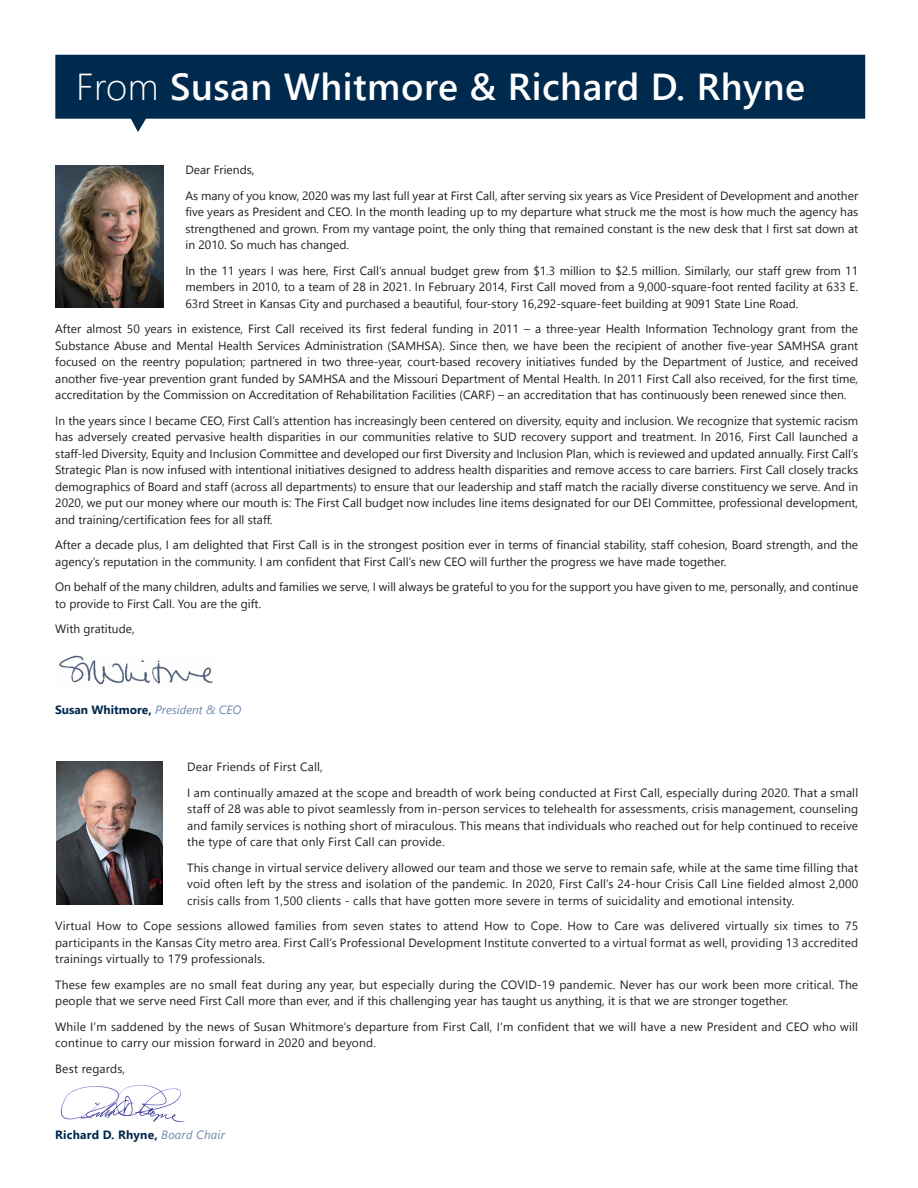
<style>
.page{position:relative;width:918px;height:1188px;background:#fff}
.page>*{position:absolute;margin:0;border:0;box-sizing:border-box;transform-origin:0 0}
.t1{font:600 37.5px "Segoe UI";letter-spacing:.015em;color:#fff}
.t2{font:12px/16.5px "Segoe UI";color:#231f20;text-align:justify}
.t3{font:700 12px "Segoe UI";color:#00294e}
.s1{font-weight:300}
.s2{font-weight:400;font-style:italic;color:#7188ad}
</style>
<div class="page">
<svg style="left:55px;top:55px;width:810px;height:77px;fill:#00294e"></svg>
<img style="left:60px;top:1085px;width:126px;height:37px">
<img style="left:56px;top:762px;width:107px;height:142px">
<img style="left:59px;top:655px;width:154px;height:30px">
<img style="left:56px;top:166px;width:107px;height:142px">
<h1 class="t1" style="left:76px;top:58px;width:730px"><span class="s1">From</span> Susan Whitmore &amp; Richard D. Rhyne</h1>
<p class="t2" style="left:185px;top:157px;width:674px;line-height:25.5px">Dear Friends,<br>As many of you know, 2020 was my last full year at First Call, after serving six years as Vice President of Development and another</p>
<p class="t2" style="left:185px;top:203px;width:674px">five years as President and CEO. In the month leading up to my departure what struck me the most is how much the agency has strengthened and grown. From my vantage point, the only thing that remained constant is the new desk that I first sat down at in 2010. So much has changed.</p>
<p class="t2" style="left:185px;top:262px;width:674px">In the 11 years I was here, First Call’s annual budget grew from $1.3 million to $2.5 million. Similarly, our staff grew from 11 members in 2010, to a team of 28 in 2021. In February 2014, First Call moved from a 9,000-square-foot rented facility at 633 E.<br>63rd Street in Kansas City and purchased a beautiful, four-story 16,292-square-feet building at 9091 State Line Road.</p>
<p class="t2" style="left:55px;top:320px;width:805px">After almost 50 years in existence, First Call received its first federal funding in 2011 – a three-year Health Information Technology grant from the Substance Abuse and Mental Health Services Administration (SAMHSA). Since then, we have been the recipient of another five-year SAMHSA grant focused on the reentry population; partnered in two three-year, court-based recovery initiatives funded by the Department of Justice, and received another five-year prevention grant funded by SAMHSA and the Missouri Department of Mental Health. In 2011 First Call also received, for the first time, accreditation by the Commission on Accreditation of Rehabilitation Facilities (CARF) – an accreditation that has continuously been renewed since then.</p>
<p class="t2" style="left:55px;top:412px;width:805px">In the years since I became CEO, First Call’s attention has increasingly been centered on diversity, equity and inclusion. We recognize that systemic racism has adversely created pervasive health disparities in our communities relative to SUD recovery support and treatment. In 2016, First Call launched a staff-led Diversity, Equity and Inclusion Committee and developed our first Diversity and Inclusion Plan, which is reviewed and updated annually. First Call’s Strategic Plan is now infused with intentional initiatives designed to address health disparities and remove access to care barriers. First Call closely tracks demographics of Board and staff (across all departments) to ensure that our leadership and staff match the racially diverse constituency we serve. And in 2020, we put our money where our mouth is: The First Call budget now includes line items designated for our DEI Committee, professional development, and training/certification fees for all staff.</p>
<p class="t2" style="left:55px;top:536px;width:805px">After a decade plus, I am delighted that First Call is in the strongest position ever in terms of financial stability, staff cohesion, Board strength, and the agency’s reputation in the community. I am confident that First Call’s new CEO will further the progress we have made together.</p>
<p class="t2" style="left:55px;top:578px;width:805px">On behalf of the many children, adults and families we serve, I will always be grateful to you for the support you have given to me, personally, and continue to provide to First Call. You are the gift.</p>
<p class="t2" style="left:55px;top:620px;width:81px">With gratitude,</p>
<p class="t3" style="left:55px;top:701px;width:188px">Susan Whitmore, <span class="s2">President &amp; CEO</span></p>
<p class="t2" style="left:187px;top:754px;width:673px;line-height:25.5px">Dear Friends of First Call,<br>I am continually amazed at the scope and breadth of work being conducted at First Call, especially during 2020. That a small</p>
<p class="t2" style="left:187px;top:800px;width:673px">staff of 28 was able to pivot seamlessly from in-person services to telehealth for assessments, crisis management, counseling and family services is nothing short of miraculous. This means that individuals who reached out for help continued to receive the type of care that only First Call can provide.</p>
<p class="t2" style="left:187px;top:859px;width:673px">This change in virtual service delivery allowed our team and those we serve to remain safe, while at the same time filling that void often left by the stress and isolation of the pandemic. In 2020, First Call’s 24-hour Crisis Call Line fielded almost 2,000 crisis calls from 1,500 clients - calls that have gotten more severe in terms of suicidality and emotional intensity.</p>
<p class="t2" style="left:55px;top:917px;width:805px">Virtual How to Cope sessions allowed families from seven states to attend How to Cope. How to Care was delivered virtually six times to 75 participants in the Kansas City metro area. First Call’s Professional Development Institute converted to a virtual format as well, providing 13 accredited trainings virtually to 179 professionals.</p>
<p class="t2" style="left:55px;top:976px;width:805px">These few examples are no small feat during any year, but especially during the COVID-19 pandemic. Never has our work been more critical. The people that we serve need First Call more than ever, and if this challenging year has taught us anything, it is that we are stronger together.</p>
<p class="t2" style="left:55px;top:1018px;width:804px">While I’m saddened by the news of Susan Whitmore’s departure from First Call, I’m confident that we will have a new President and CEO who will continue to carry our mission forward in 2020 and beyond.</p>
<p class="t2" style="left:55px;top:1060px;width:71px">Best regards,</p>
<p class="t3" style="left:55px;top:1125px;width:171px">Richard D. Rhyne, <span class="s2">Board Chair</span></p>
</div>
